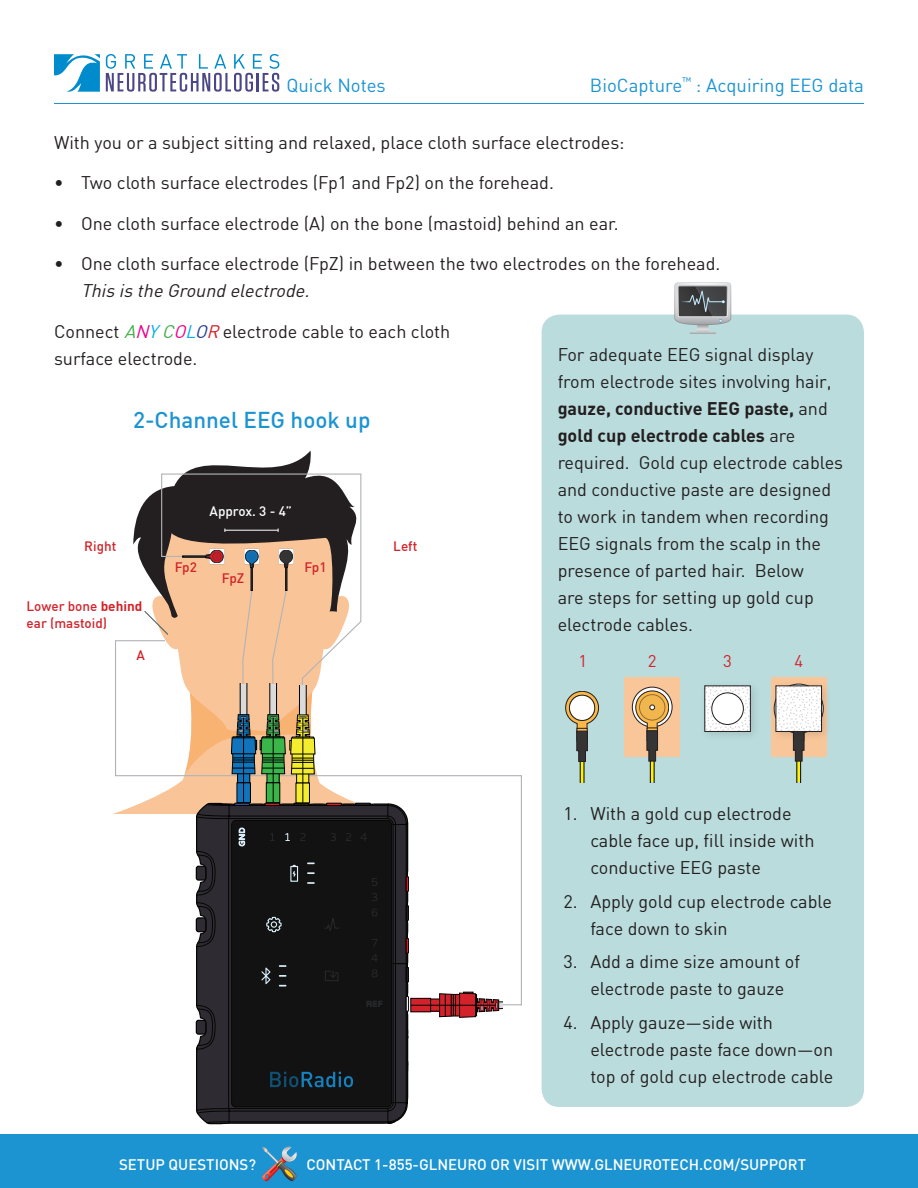
<style>
.page{position:relative;width:918px;height:1188px;background:#fff}
.page>*{position:absolute;margin:0;border:0;box-sizing:border-box;transform-origin:0 0}
.t1{font:500 22.5px "DIN";color:#1c94d2}
.t2{font:18.6px "DIN";color:#1c94d2}
.t3{font:18px/27px "DIN";color:#231f20}
.t4{font:italic 18px "DIN";color:#231f20}
.t5{font:16.65px "DIN";color:#d1232a}
.t6{font:500 15px "DIN";color:#fff}
.t7{font:500 13.5px/16.2px "DIN";color:#d1232a}
.t8{font:500 13.5px "DIN";color:#fff}
.s1{font-style:italic;color:#40ae49}
.s2{font-style:italic;color:#ed028c}
.s3{font-style:italic;color:#00aeef}
.s4{font-style:italic;color:#253f8e}
.s5{font-style:italic;color:#d1232a}
.s6{font-weight:700}
</style>
<div class="page">
<svg style="left:206px;top:1050px;width:203px;height:74px;background:#323035"></svg>
<hr style="left:407px;top:964px;width:1px;height:139px;background:#040503">
<hr style="left:406px;top:964px;width:1px;height:139px;background:#040503">
<hr style="left:229px;top:1122px;width:159px;height:1px;background:#040503">
<svg style="left:388px;top:1100px;width:20px;height:23px"></svg>
<svg style="left:196px;top:1050px;width:200px;height:64px;background:#242226"></svg>
<svg style="left:196px;top:1102px;width:40px;height:21px"></svg>
<hr style="left:228px;top:819px;width:1px;height:290px;background:#040503">
<div style="left:232px;top:1050px;width:159px;height:56px;background:#131212"></div>
<svg style="left:196px;top:1006px;width:213px;height:44px;background:#191819"></svg>
<svg style="left:270px;top:1072px;width:83px;height:15px"></svg>
<div style="left:0;top:1134px;width:918px;height:54px;background:#1c94d2"></div>
<svg style="left:54px;top:54px;width:46px;height:38px"></svg>
<svg style="left:106px;top:54px;width:173px;height:38px"></svg>
<hr style="left:54px;top:103px;width:810px;height:1px;background:#1c94d2">
<svg style="left:262px;top:1147px;width:35px;height:35px"></svg>
<div style="left:542px;top:315px;width:322px;height:792px;background:#badcdd;border-radius:18px"></div>
<hr style="left:689px;top:331px;width:27px;height:3px;background:#a5acae">
<svg style="left:674px;top:282px;width:57px;height:51px;background:#868d8f"></svg>
<div style="left:699px;top:680px;width:62px;height:62px;background:#231f20;opacity:.15"></div>
<div style="left:705px;top:686px;width:45px;height:46px;border:1px solid #231f20"></div>
<svg style="left:705px;top:686px;width:45px;height:45px"></svg>
<div style="left:624px;top:677px;width:56px;height:79px;background:#f9c699"></div>
<div style="left:771px;top:677px;width:56px;height:79px;background:#f9c699"></div>
<svg style="left:632px;top:687px;width:40px;height:40px"></svg>
<div style="left:632px;top:687px;width:40px;height:40px;border:1px solid #231f20;border-radius:50%"></div>
<div style="left:712px;top:693px;width:31px;height:31px;background:#fff;border-radius:50%"></div>
<div style="left:712px;top:693px;width:31px;height:32px;border:1px solid #231f20;border-radius:50%"></div>
<svg style="left:566px;top:691px;width:33px;height:92px"></svg>
<svg style="left:636px;top:691px;width:33px;height:91px"></svg>
<div style="left:639px;top:695px;width:26px;height:25px;border:1px solid #231f20;border-radius:50%"></div>
<svg style="left:782px;top:742px;width:33px;height:40px"></svg>
<div style="left:569px;top:695px;width:26px;height:25px;background:#fff;border-radius:50%"></div>
<div style="left:569px;top:695px;width:26px;height:26px;border:1px solid #231f20;border-radius:50%"></div>
<div style="left:770px;top:680px;width:62px;height:62px;background:#231f20;opacity:.15"></div>
<div style="left:776px;top:686px;width:46px;height:46px;border:1px solid #231f20"></div>
<svg style="left:776px;top:686px;width:46px;height:45px;background:#f1f0f0"></svg>
<svg style="left:114px;top:640px;width:408px;height:366px"></svg>
<div style="left:431px;top:999px;width:22px;height:12px;background:#d3222b"></div>
<svg style="left:439px;top:992px;width:64px;height:26px"></svg>
<div style="left:411px;top:998px;width:20px;height:14px;background:#d3222b"></div>
<div style="left:411px;top:998px;width:20px;height:14px;border:1px solid #000"></div>
<hr style="left:411px;top:1005px;width:85px;height:1px;background:#000">
<div style="left:296px;top:783px;width:13px;height:20px;background:#f4ed2f"></div>
<div style="left:296px;top:783px;width:14px;height:20px;border:1px solid #000"></div>
<hr style="left:303px;top:718px;width:1px;height:85px;background:#000">
<div style="left:266px;top:783px;width:14px;height:20px;background:#3ab54a"></div>
<div style="left:266px;top:783px;width:14px;height:20px;border:1px solid #000"></div>
<hr style="left:273px;top:718px;width:1px;height:85px;background:#000">
<svg style="left:132px;top:450px;width:233px;height:335px"></svg>
<div style="left:237px;top:783px;width:13px;height:20px;background:#1074bc"></div>
<div style="left:237px;top:783px;width:14px;height:20px;border:1px solid #000"></div>
<hr style="left:243px;top:718px;width:1px;height:85px;background:#000">
<p class="t2" style="left:286px;top:73px;width:101px">Quick Notes</p>
<p class="t2" style="left:590px;top:73px;width:276px">BioCapture<sup>™</sup> : Acquiring EEG data</p>
<p class="t3" style="left:54px;top:128px;width:572px">With you or a subject sitting and relaxed, place cloth surface electrodes:</p>
<p class="t3" style="left:54px;top:169px;width:501px">• Two cloth surface electrodes (Fp1 and Fp2) on the forehead.</p>
<p class="t3" style="left:54px;top:209px;width:566px">• One cloth surface electrode (A) on the bone (mastoid) behind an ear.</p>
<p class="t3" style="left:54px;top:250px;width:668px">• One cloth surface electrode (FpZ) in between the two electrodes on the forehead.</p>
<p class="t4" style="left:81px;top:279px;width:234px">This is the Ground electrode.</p>
<p class="t3" style="left:54px;top:317px;width:398px">Connect <span class="s1">A</span><span class="s2">N</span><span class="s3">Y</span><span class="s1">C</span><span class="s2">O</span><span class="s3">L</span><span class="s4">O</span><span class="s5">R</span> electrode cable to each cloth surface electrode.</p>
<p class="t3" style="left:558px;top:341px;width:287px">For adequate EEG signal display from electrode sites involving hair, <span class="s6">gauze, conductive EEG paste,</span> and <span class="s6">gold cup electrode cables</span> are required. Gold cup electrode cables and conductive paste are designed to work in tandem when recording<br>EEG signals from the scalp in the presence of parted hair. Below<br>are steps for setting up gold cup electrode cables.</p>
<p class="t5" style="left:578px;top:651px;width:10px">1</p>
<p class="t5" style="left:648px;top:651px;width:10px">2</p>
<p class="t5" style="left:723px;top:651px;width:10px">3</p>
<p class="t5" style="left:794px;top:651px;width:10px">4</p>
<p class="t1" style="left:133px;top:406px;width:239px">2-Channel EEG hook up</p>
<p class="t8" style="left:210px;top:502px;width:84px">Approx. 3 - 4”</p>
<p class="t7" style="left:84px;top:538px;width:34px">Right</p>
<p class="t7" style="left:393px;top:538px;width:26px">Left</p>
<p class="t7" style="left:175px;top:559px;width:24px">Fp2</p>
<p class="t7" style="left:304px;top:559px;width:24px">Fp1</p>
<p class="t7" style="left:222px;top:570px;width:24px">FpZ</p>
<p class="t7" style="left:27px;top:598px;width:117px">Lower bone <span class="s6">behind </span>ear (mastoid)</p>
<p class="t7" style="left:137px;top:647px;width:10px">A</p>
<p class="t3" style="left:590px;top:799px;width:226px;text-indent:-27px">1. With a gold cup electrode cable face up, fill inside with conductive EEG paste</p>
<p class="t3" style="left:590px;top:887px;width:243px;text-indent:-27px">2. Apply gold cup electrode cable face down to skin</p>
<p class="t3" style="left:590px;top:948px;width:211px;text-indent:-27px">3. Add a dime size amount of electrode paste to gauze</p>
<p class="t3" style="left:590px;top:1009px;width:244px;text-indent:-27px">4. Apply gauze—side with electrode paste face down—on top of gold cup electrode cable</p>
<p class="t6" style="left:119px;top:1155px;width:139px">SETUP QUESTIONS?</p>
<p class="t6" style="left:307px;top:1155px;width:501px">CONTACT 1-855-GLNEURO OR VISIT WWW.GLNEUROTECH.COM/SUPPORT</p>
</div>
